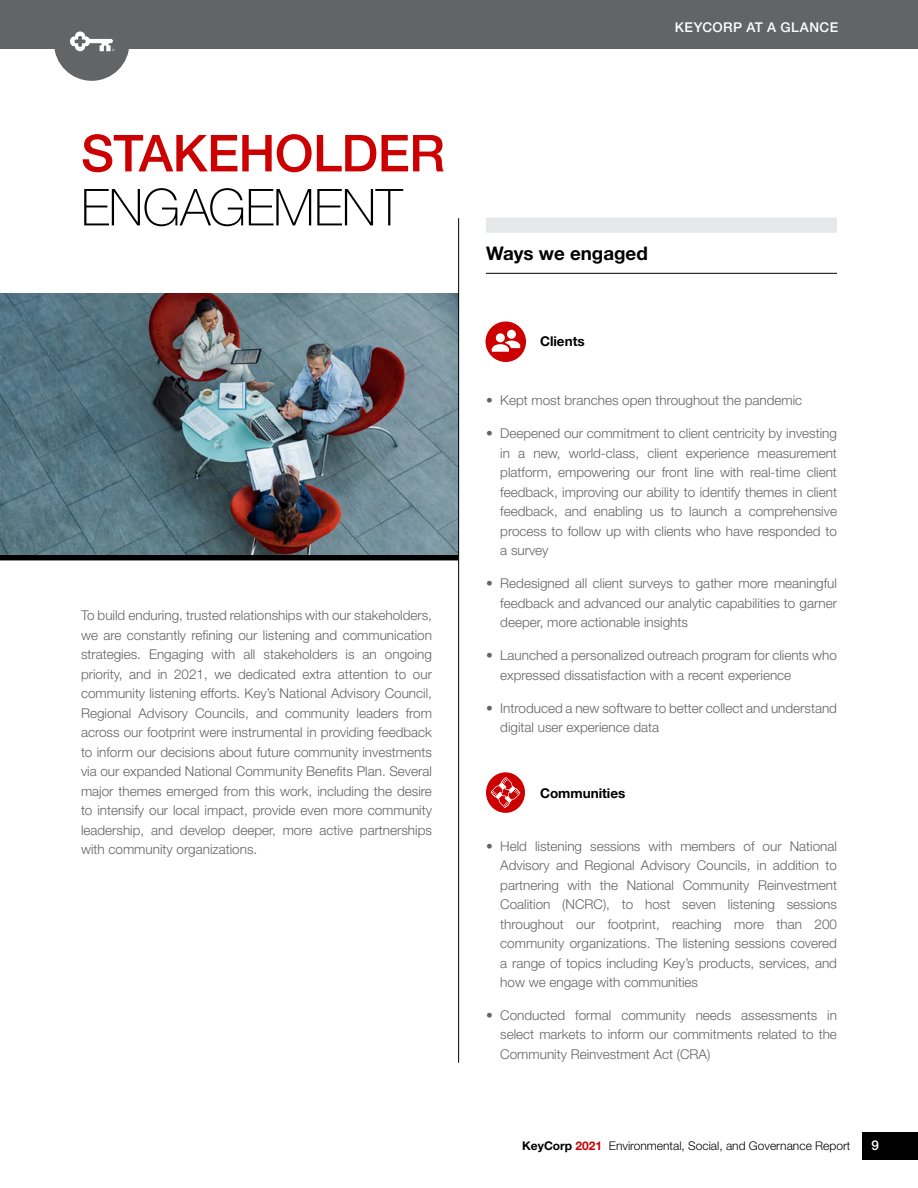
<style>
.page{position:relative;width:918px;height:1188px;background:#fff}
.page>*{position:absolute;margin:0;border:0;box-sizing:border-box;transform-origin:0 0}
.t1{font:500 51px "Helvetica Neue LT Std";letter-spacing:-.01em;color:#c00}
.t2{font:100 51px "Helvetica Neue LT Std";letter-spacing:-.01em;color:#000}
.t3{font:700 18.75px "Helvetica Neue LT Std";color:#000}
.t4{font:300 13.5px/19.5px "Helvetica Neue LT Std";color:#636466;text-align:justify}
.t5{font:700 13.5px "Helvetica Neue LT Std";color:#000}
.t6{font:500 13.5px "Helvetica Neue LT Std";letter-spacing:.035em;color:#fff}
.t7{font:300 12px "Helvetica Neue LT Std";color:#000}
.s1{font-weight:700}
.s2{font-weight:700;color:#c00}
</style>
<div class="page">
<div style="left:0;top:0;width:918px;height:49px;background:#636466"></div>
<div style="left:862px;top:1132px;width:56px;height:28px;background:#000"></div>
<div style="left:54px;top:5px;width:75px;height:76px;background:#636466;border-radius:50%"></div>
<svg style="left:70px;top:31px;width:45px;height:20px"></svg>
<svg style="left:0;top:554px;width:458px;height:6px;background:#101416"></svg>
<img style="left:0;top:293px;width:458px;height:261px">
<div style="left:486px;top:218px;width:351px;height:15px;background:#e6e7e8"></div>
<hr style="left:486px;top:273px;width:351px;height:1px;background:#000">
<svg style="left:486px;top:321px;width:40px;height:41px"></svg>
<svg style="left:486px;top:772px;width:39px;height:41px"></svg>
<svg style="left:491px;top:777px;width:29px;height:31px"></svg>
<hr style="left:458px;top:218px;width:1px;height:845px;background:#000">
<h1 class="t1" style="left:81px;top:123px;width:366px">STAKEHOLDER</h1>
<h1 class="t2" style="left:81px;top:178px;width:323px">ENGAGEMENT</h1>
<p class="t4" style="left:81px;top:606px;width:353px">To build enduring, trusted relationships with our stakeholders, we are constantly refining our listening and communication strategies. Engaging with all stakeholders is an ongoing priority, and in 2021, we dedicated extra attention to our community listening efforts. Key’s National Advisory Council, Regional Advisory Councils, and community leaders from across our footprint were instrumental in providing feedback to inform our decisions about future community investments via our expanded National Community Benefits Plan. Several major themes emerged from this work, including the desire to intensify our local impact, provide even more community leadership, and develop deeper, more active partnerships with community organizations.</p>
<p class="t6" style="left:675px;top:19px;width:165px">KEYCORP AT A GLANCE</p>
<h2 class="t3" style="left:486px;top:241px;width:163px">Ways we engaged</h2>
<p class="t5" style="left:540px;top:333px;width:46px">Clients</p>
<p class="t4" style="left:486px;top:390px;width:318px">• Kept most branches open throughout the pandemic</p>
<p class="t4" style="left:500px;top:423px;width:338px;text-indent:-14px">• Deepened our commitment to client centricity by investing in a new, world-class, client experience measurement platform, empowering our front line with real-time client feedback, improving our ability to identify themes in client feedback, and enabling us to launch a comprehensive process to follow up with clients who have responded to a survey</p>
<p class="t4" style="left:500px;top:573px;width:338px;text-indent:-14px">• Redesigned all client surveys to gather more meaningful feedback and advanced our analytic capabilities to garner deeper, more actionable insights</p>
<p class="t4" style="left:500px;top:645px;width:338px;text-indent:-14px">• Launched a personalized outreach program for clients who expressed dissatisfaction with a recent experience</p>
<p class="t4" style="left:500px;top:698px;width:338px;text-indent:-14px">• Introduced a new software to better collect and understand digital user experience data</p>
<p class="t5" style="left:540px;top:785px;width:87px">Communities</p>
<p class="t4" style="left:500px;top:836px;width:338px;text-indent:-14px">• Held listening sessions with members of our National Advisory and Regional Advisory Councils, in addition to partnering with the National Community Reinvestment Coalition (NCRC), to host seven listening sessions throughout our footprint, reaching more than 200 community organizations. The listening sessions covered a range of topics including Key’s products, services, and how we engage with communities</p>
<p class="t4" style="left:500px;top:1005px;width:338px;text-indent:-14px">• Conducted formal community needs assessments in select markets to inform our commitments related to the Community Reinvestment Act (CRA)</p>
<p class="t7" style="left:522px;top:1138px;width:330px"><span class="s1">KeyCorp</span> <span class="s2">2021</span> Environmental, Social, and Governance Report</p>
<p class="t6" style="left:871px;top:1138px;width:9px">9</p>
</div>
